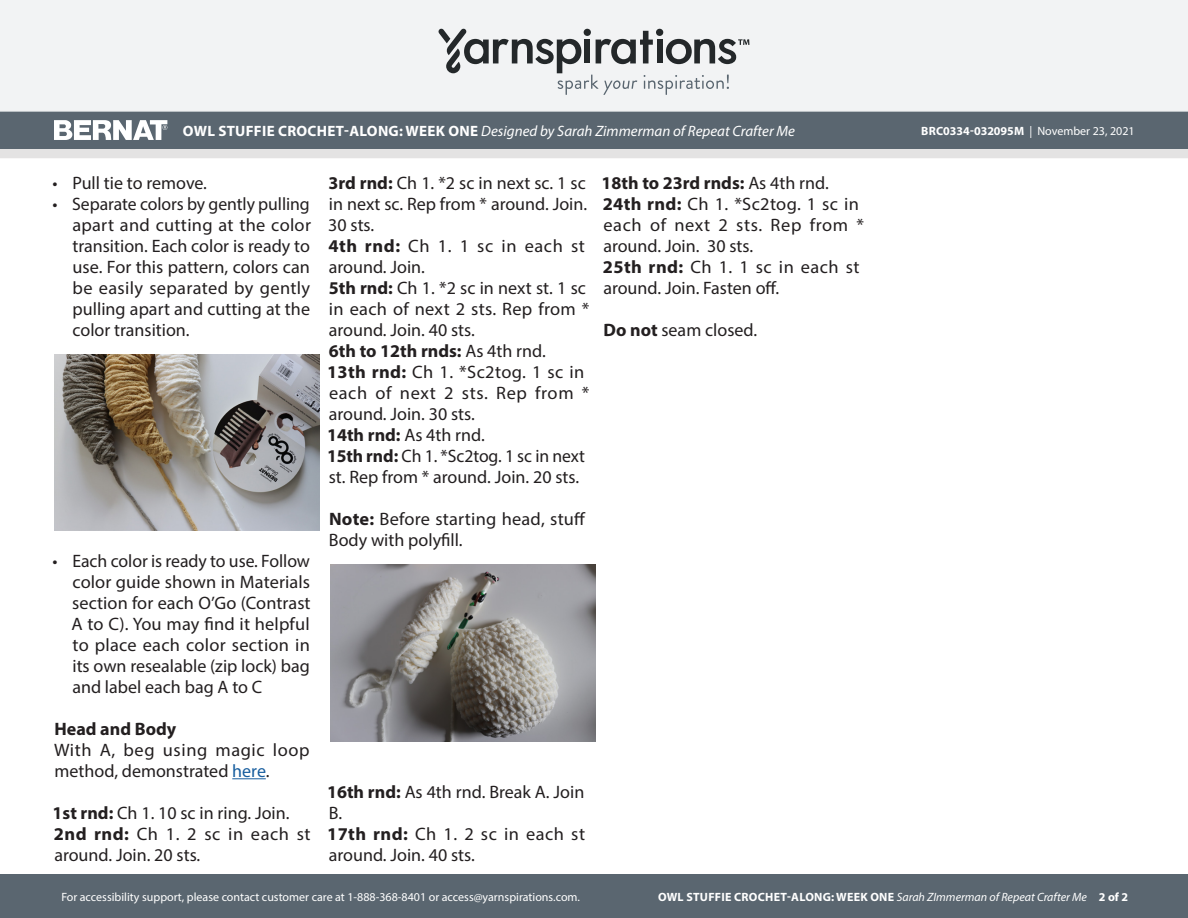
<style>
.page{position:relative;width:1188px;height:918px;background:#fff}
.page>*{position:absolute;margin:0;border:0;box-sizing:border-box;transform-origin:0 0}
.Body_-__Color_coded{font:18px/21px "Myriad Pro";color:#231f20}
.Body_-__Color_coded-2{font:18px/21px "Myriad Pro";letter-spacing:.02em;color:#231f20}
.Body_-__Color_coded-3{font:700 18px "Myriad Pro";color:#231f20}
.t1{font:italic 15px "Myriad Pro";color:#fff}
.t2{font:12px "Myriad Pro";color:#fff}
.t3{font:700 12px "Myriad Pro";letter-spacing:.02em;color:#fff}
.s1{font-weight:700;font-style:normal}
.s2{font-weight:700}
.s3{font-weight:400}
.s4{color:#175d9e}
.s5{font-weight:400;font-style:italic}
</style>
<div class="page">
<div style="left:0;top:875px;width:1188px;height:43px;background:#5a6670"></div>
<div style="left:0;top:149px;width:1188px;height:9px;background:#e4e3e3"></div>
<div style="left:0;top:111px;width:1188px;height:38px;background:#5a6670"></div>
<div style="left:0;top:0;width:1188px;height:112px;background:#f2f3f4"></div>
<svg style="left:438px;top:29px;width:311px;height:66px"></svg>
<svg style="left:54px;top:120px;width:113px;height:20px"></svg>
<hr style="left:232px;top:778px;width:34px;height:1px;background:#175d9e">
<img style="left:54px;top:354px;width:265px;height:177px">
<img style="left:330px;top:565px;width:265px;height:177px">
<p class="t1" style="left:183px;top:122px;width:614px"><span class="s1">OWL STUFFIE CROCHET-ALONG: WEEK ONE</span> Designed by Sarah Zimmerman of Repeat Crafter Me</p>
<p class="t2" style="left:921px;top:124px;width:215px"><span class="s2">BRC0334-032095M</span> | November 23, 2021</p>
<p class="Body_-__Color_coded" style="left:53px;top:172px;width:156px">• Pull tie to remove.</p>
<p class="Body_-__Color_coded" style="left:72px;top:193px;width:240px;text-align:justify;text-indent:-20px">• Separate colors by gently pulling apart and cutting at the color transition. Each color is ready to use. For this pattern, colors can be easily separated by gently pulling apart and cutting at the color transition.</p>
<p class="Body_-__Color_coded" style="left:328px;top:172px;width:260px;text-align:justify"><span class="s2">3rd rnd:</span> Ch 1. *2 sc in next sc. 1 sc in next sc. Rep from * around. Join.<br>30 sts.</p>
<p class="Body_-__Color_coded" style="left:328px;top:235px;width:258px"><span class="s2">4th rnd:</span> Ch 1. 1 sc in each st around. Join.</p>
<p class="Body_-__Color_coded" style="left:329px;top:277px;width:262px"><span class="s2">5th rnd:</span> Ch 1. *2 sc in next st. 1 sc in each of next 2 sts. Rep from * around. Join. 40 sts.</p>
<p class="Body_-__Color_coded-3" style="left:329px;top:339px;width:219px">6th to 12th rnds: <span class="s3">As 4th rnd.</span></p>
<p class="Body_-__Color_coded-2" style="left:327px;top:361px;width:264px"><span class="s2">13th rnd:</span> Ch 1. *Sc2tog. 1 sc in each of next 2 sts. Rep from * around. Join. 30 sts.</p>
<p class="Body_-__Color_coded" style="left:327px;top:424px;width:159px"><span class="s2">14th rnd:</span> As 4th rnd.</p>
<p class="Body_-__Color_coded" style="left:327px;top:445px;width:259px"><span class="s2">15th rnd:</span> Ch 1. *Sc2tog. 1 sc in next st. Rep from * around. Join. 20 sts.</p>
<p class="Body_-__Color_coded" style="left:329px;top:508px;width:258px"><span class="s2">Note:</span> Before starting head, stuff<br>Body with polyfill.</p>
<p class="Body_-__Color_coded-3" style="left:602px;top:171px;width:229px">18th to 23rd rnds: <span class="s3">As 4th rnd.</span></p>
<p class="Body_-__Color_coded" style="left:603px;top:193px;width:263px"><span class="s2">24th rnd:</span> Ch 1. *Sc2tog. 1 sc in each of next 2 sts. Rep from * around. Join. 30 sts.</p>
<p class="Body_-__Color_coded" style="left:603px;top:256px;width:258px"><span class="s2">25th rnd:</span> Ch 1. 1 sc in each st around. Join. Fasten off.</p>
<p class="Body_-__Color_coded" style="left:604px;top:319px;width:155px"><span class="s2">Do not</span> seam closed.</p>
<p class="Body_-__Color_coded" style="left:71px;top:550px;width:241px;text-align:justify;text-indent:-19px">• Each color is ready to use. Follow color guide shown in Materials section for each O’Go (Contrast A to C). You may find it helpful to place each color section in its own resealable (zip lock) bag and label each bag A to C</p>
<p class="Body_-__Color_coded-3" style="left:55px;top:717px;width:123px">Head and Body</p>
<p class="Body_-__Color_coded" style="left:54px;top:739px;width:257px">With A, beg using magic loop method, demonstrated <span class="s4">here</span>.</p>
<p class="Body_-__Color_coded" style="left:53px;top:802px;width:238px"><span class="s2">1st rnd:</span> Ch 1. 10 sc in ring. Join.</p>
<p class="Body_-__Color_coded" style="left:54px;top:823px;width:258px"><span class="s2">2nd rnd:</span> Ch 1. 2 sc in each st around. Join. 20 sts.</p>
<p class="Body_-__Color_coded" style="left:327px;top:781px;width:259px"><span class="s2">16th rnd:</span> As 4th rnd. Break A. Join<br>B.</p>
<p class="Body_-__Color_coded" style="left:327px;top:823px;width:260px"><span class="s2">17th rnd:</span> Ch 1. 2 sc in each st around. Join. 40 sts.</p>
<p class="t2" style="left:61px;top:889px;width:520px">For accessibility support, please contact customer care at 1-888-368-8401 or access@yarnspirations.com.</p>
<p class="t3" style="left:658px;top:889px;width:472px">OWL STUFFIE CROCHET-ALONG: WEEK ONE <span class="s5">Sarah ZImmerman of Repeat Crafter Me</span> 2 of 2</p>
</div>
